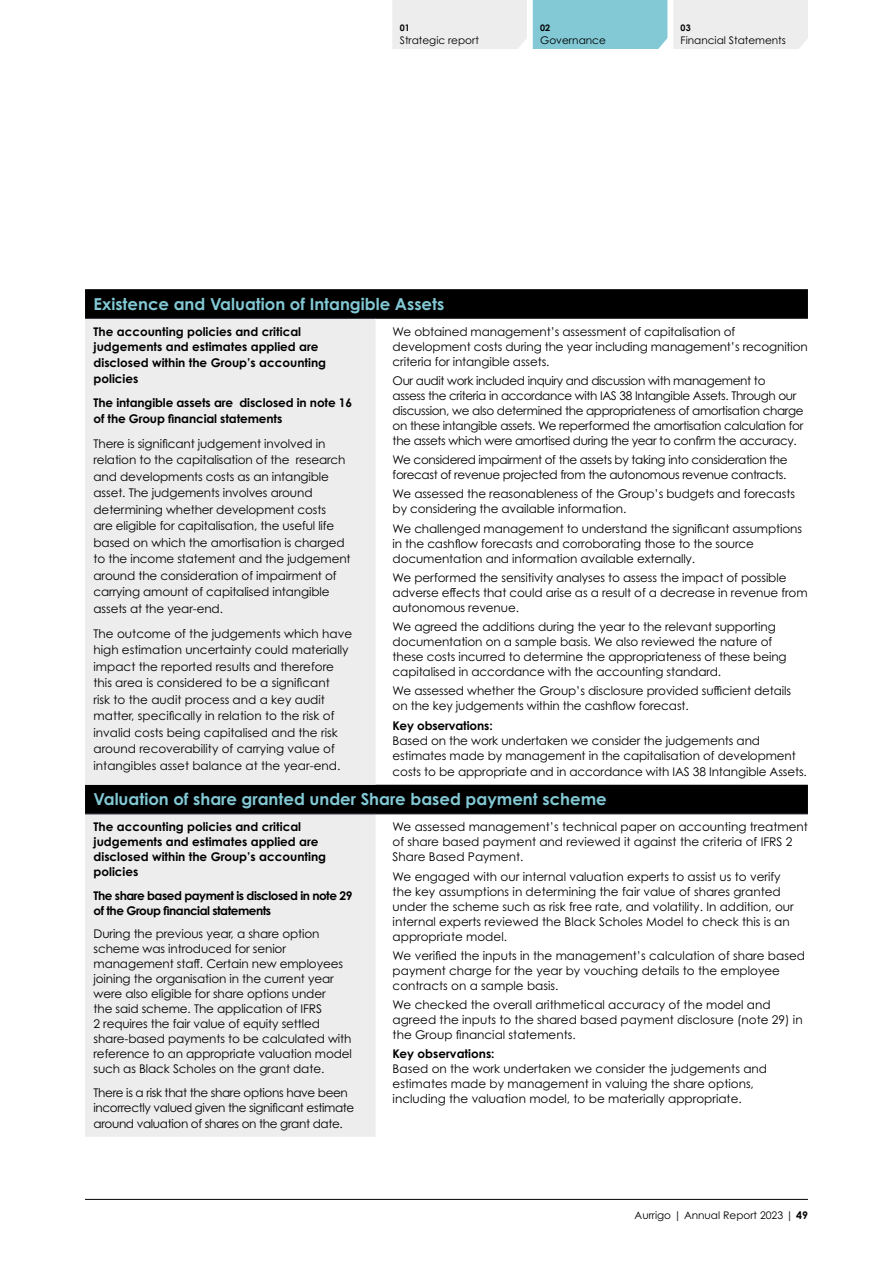
<style>
.page{position:relative;width:893px;height:1263px;background:#fff}
.page>*{position:absolute;margin:0;border:0;box-sizing:border-box;transform-origin:0 0}
.t1{font:700 16.5px "Century Gothic Pro";color:#82c9d5}
.t2{font:12px/15px "Century Gothic Pro";letter-spacing:-.01em;color:#000}
.t3{font:12px/15px "Century Gothic Pro";letter-spacing:-.03em;color:#000}
.t4{font:700 12px/15.8px "Century Gothic Pro";color:#000}
.t5{font:700 12px/15px "Century Gothic Pro";letter-spacing:-.04em;color:#000}
.t6{font:10.5px "Century Gothic Pro";color:#000}
.t7{font:700 9px "Century Gothic Pro";color:#000}
.s1{font-weight:700}
</style>
<div class="page">
<div style="left:392px;top:0;width:135px;height:49px;background:#ededed"></div>
<div style="left:400px;top:36px;width:107px;height:13px;background:#ededed"></div>
<div style="left:400px;top:25px;width:18px;height:8px;background:#ededed"></div>
<div style="left:533px;top:0;width:134px;height:49px;background:#82c9d5"></div>
<div style="left:673px;top:0;width:135px;height:49px;background:#ededed"></div>
<hr style="left:85px;top:1199px;width:723px;height:1px;background:#000">
<svg style="left:85px;top:289px;width:723px;height:525px"></svg>
<div style="left:85px;top:319px;width:291px;height:818px;background:#ededed"></div>
<hr style="left:85px;top:318px;width:291px;height:1px;background:#1d1f27">
<hr style="left:376px;top:318px;width:432px;height:1px;background:#1d1f27">
<hr style="left:85px;top:814px;width:291px;height:1px;background:#1d1f27">
<hr style="left:376px;top:814px;width:432px;height:1px;background:#1d1f27">
<p class="t7" style="left:400px;top:22px;width:12px">01</p>
<p class="t6" style="left:400px;top:34px;width:81px">Strategic report</p>
<p class="t7" style="left:540px;top:22px;width:12px">02</p>
<p class="t6" style="left:540px;top:34px;width:67px">Governance</p>
<p class="t7" style="left:681px;top:22px;width:12px">03</p>
<p class="t6" style="left:681px;top:34px;width:107px">Financial Statements</p>
<h1 class="t1" style="left:94px;top:294px;width:352px">Existence and Valuation of Intangible Assets</h1>
<p class="t4" style="left:94px;top:323px;width:234px">The accounting policies and critical judgements and estimates applied are disclosed within the Group’s accounting policies</p>
<p class="t4" style="left:94px;top:395px;width:260px">The intangible assets are disclosed in note 16 of the Group financial statements</p>
<p class="t2" style="left:94px;top:435px;width:259px;line-height:16.5px">There is significant judgement involved in relation to the capitalisation of the research and developments costs as an intangible asset. The judgements involves around determining whether development costs<br>are eligible for capitalisation, the useful life based on which the amortisation is charged to the income statement and the judgement around the consideration of impairment of carrying amount of capitalised intangible assets at the year-end.</p>
<p class="t2" style="left:94px;top:625px;width:260px;line-height:16.5px">The outcome of the judgements which have high estimation uncertainty could materially impact the reported results and therefore this area is considered to be a significant<br>risk to the audit process and a key audit matter, specifically in relation to the risk of invalid costs being capitalised and the risk around recoverability of carrying value of intangibles asset balance at the year-end.</p>
<p class="t2" style="left:393px;top:324px;width:417px">We obtained management’s assessment of capitalisation of development costs during the year including management’s recognition criteria for intangible assets.</p>
<p class="t3" style="left:393px;top:373px;width:413px">Our audit work included inquiry and discussion with management to<br>assess the criteria in accordance with IAS 38 Intangible Assets. Through our discussion, we also determined the appropriateness of amortisation charge on these intangible assets. We reperformed the amortisation calculation for the assets which were amortised during the year to confirm the accuracy.</p>
<p class="t3" style="left:393px;top:452px;width:397px">We considered impairment of the assets by taking into consideration the forecast of revenue projected from the autonomous revenue contracts.</p>
<p class="t2" style="left:393px;top:486px;width:404px">We assessed the reasonableness of the Group’s budgets and forecasts by considering the available information.</p>
<p class="t2" style="left:393px;top:521px;width:411px">We challenged management to understand the significant assumptions in the cashflow forecasts and corroborating those to the source documentation and information available externally.</p>
<p class="t2" style="left:393px;top:570px;width:416px">We performed the sensitivity analyses to assess the impact of possible adverse effects that could arise as a result of a decrease in revenue from autonomous revenue.</p>
<p class="t2" style="left:393px;top:619px;width:395px">We agreed the additions during the year to the relevant supporting documentation on a sample basis. We also reviewed the nature of these costs incurred to determine the appropriateness of these being capitalised in accordance with the accounting standard.</p>
<p class="t2" style="left:393px;top:683px;width:400px">We assessed whether the Group’s disclosure provided sufficient details on the key judgements within the cashflow forecast.</p>
<p class="t4" style="left:393px;top:717px;width:102px">Key observations:</p>
<p class="t2" style="left:393px;top:733px;width:405px">Based on the work undertaken we consider the judgements and estimates made by management in the capitalisation of development</p>
<p class="t2" style="left:393px;top:764px;width:416px">costs to be appropriate and in accordance with IAS 38 Intangible Assets.</p>
<h1 class="t1" style="left:94px;top:789px;width:515px">Valuation of share granted under Share based payment scheme</h1>
<p class="t4" style="left:94px;top:819px;width:234px;line-height:15px">The accounting policies and critical judgements and estimates applied are disclosed within the Group’s accounting policies</p>
<p class="t5" style="left:94px;top:888px;width:260px">The share based payment is disclosed in note 29 of the Group financial statements</p>
<p class="t2" style="left:94px;top:926px;width:260px">During the previous year, a share option scheme was introduced for senior management staff. Certain new employees joining the organisation in the current year were also eligible for share options under<br>the said scheme. The application of IFRS<br>2 requires the fair value of equity settled share-based payments to be calculated with reference to an appropriate valuation model such as Black Scholes on the grant date.</p>
<p class="t3" style="left:94px;top:1085px;width:262px">There is a risk that the share options have been incorrectly valued given the significant estimate</p>
<p class="t3" style="left:94px;top:1116px;width:251px">around valuation of shares on the grant date.</p>
<p class="t2" style="left:393px;top:819px;width:417px">We assessed management’s technical paper on accounting treatment of share based payment and reviewed it against the criteria of IFRS 2<br>Share Based Payment.</p>
<p class="t2" style="left:393px;top:868px;width:403px">We engaged with our internal valuation experts to assist us to verify the key assumptions in determining the fair value of shares granted under the scheme such as risk free rate, and volatility. In addition, our internal experts reviewed the Black Scholes Model to check this is an appropriate model.</p>
<p class="t2" style="left:393px;top:948px;width:414px">We verified the inputs in the management’s calculation of share based payment charge for the year by vouching details to the employee contracts on a sample basis.</p>
<p class="t2" style="left:393px;top:997px;width:412px">We checked the overall arithmetical accuracy of the model and agreed the inputs to the shared based payment disclosure (note 29) in the Group financial statements.</p>
<p class="t4" style="left:393px;top:1046px;width:103px">Key observations:</p>
<p class="t2" style="left:393px;top:1061px;width:376px">Based on the work undertaken we consider the judgements and estimates made by management in valuing the share options, including the valuation model, to be materially appropriate.</p>
<p class="t6" style="left:635px;top:1208px;width:175px">Aurrigo | Annual Report 2023 | <span class="s1">49</span></p>
</div>
